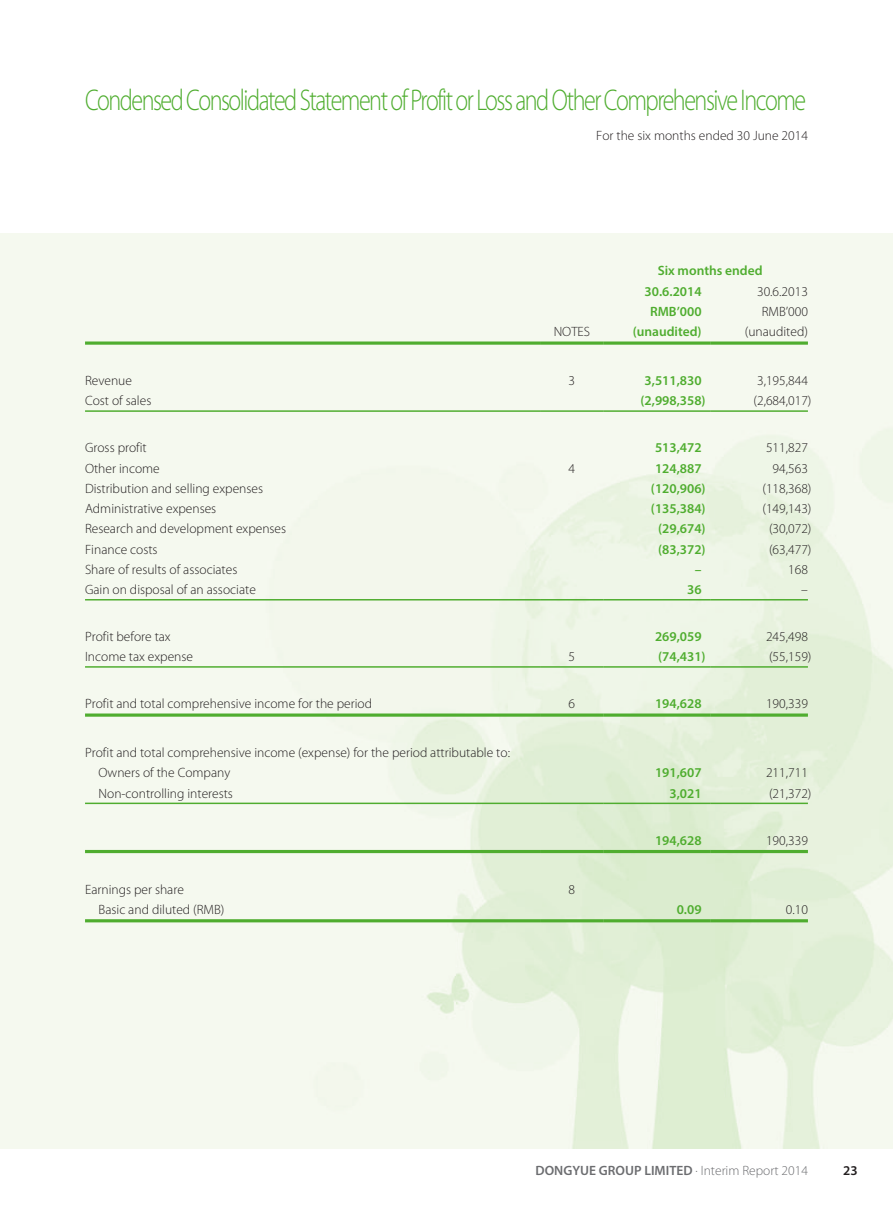
<style>
.page{position:relative;width:893px;height:1212px;background:#fff}
.page>*{position:absolute;margin:0;border:0;box-sizing:border-box;transform-origin:0 0}
.t1{font:300 30px "Myriad Pro";letter-spacing:-.06em;color:#4fad2f;scale:.8 1}
.t2{font:300 13.5px/20.2px "Myriad Pro";color:#231f20}
.t3{font:600 13.5px/20.2px "Myriad Pro";color:#4fad2f}
.t4{font:600 13.5px "Myriad Pro";color:#6c6d70}
.t5{font:600 13.5px "Myriad Pro";color:#231f20}
.s1{font-weight:300}
</style>
<div class="page">
<svg style="left:85px;top:341px;width:455px;height:4px;background:#70bc55"></svg>
<svg style="left:540px;top:341px;width:64px;height:4px"></svg>
<svg style="left:604px;top:341px;width:106px;height:4px"></svg>
<svg style="left:710px;top:341px;width:98px;height:4px"></svg>
<hr style="left:85px;top:410px;width:455px;height:2px;background:#4fad2f">
<hr style="left:540px;top:410px;width:64px;height:2px;background:#4fad2f">
<hr style="left:604px;top:410px;width:106px;height:2px;background:#4fad2f">
<hr style="left:710px;top:410px;width:98px;height:2px;background:#4fad2f">
<hr style="left:85px;top:599px;width:455px;height:1px;background:#4fad2f">
<hr style="left:540px;top:599px;width:64px;height:1px;background:#4fad2f">
<hr style="left:604px;top:599px;width:106px;height:1px;background:#4fad2f">
<hr style="left:710px;top:599px;width:98px;height:1px;background:#4fad2f">
<hr style="left:85px;top:666px;width:455px;height:2px;background:#4fad2f">
<hr style="left:540px;top:666px;width:64px;height:2px;background:#4fad2f">
<hr style="left:604px;top:666px;width:106px;height:2px;background:#4fad2f">
<hr style="left:710px;top:666px;width:98px;height:2px;background:#4fad2f">
<svg style="left:85px;top:713px;width:455px;height:4px;background:#6fbb54"></svg>
<svg style="left:540px;top:713px;width:64px;height:4px"></svg>
<svg style="left:604px;top:713px;width:106px;height:4px"></svg>
<svg style="left:710px;top:713px;width:98px;height:4px"></svg>
<hr style="left:85px;top:802px;width:455px;height:2px;background:#4fad2f">
<hr style="left:540px;top:802px;width:64px;height:2px;background:#4fad2f">
<hr style="left:604px;top:802px;width:106px;height:2px;background:#4fad2f">
<hr style="left:710px;top:802px;width:98px;height:2px;background:#4fad2f">
<hr style="left:85px;top:850px;width:455px;height:3px;background:#4fad2f">
<hr style="left:540px;top:850px;width:64px;height:3px;background:#4fad2f">
<hr style="left:604px;top:850px;width:106px;height:3px;background:#4fad2f">
<hr style="left:710px;top:850px;width:98px;height:3px;background:#4fad2f">
<hr style="left:85px;top:919px;width:455px;height:3px;background:#4fad2f">
<hr style="left:540px;top:919px;width:64px;height:3px;background:#4fad2f">
<hr style="left:604px;top:919px;width:106px;height:3px;background:#4fad2f">
<hr style="left:710px;top:919px;width:98px;height:3px;background:#4fad2f">
<h1 class="t1" style="left:85px;top:84px;width:903px">Condensed Consolidated Statement of Profit or Loss and Other Comprehensive Income</h1>
<p class="t2" style="left:596px;top:126px;width:213px">For the six months ended 30 June 2014</p>
<p class="t3" style="left:645px;top:260px;width:119px;text-indent:13px">Six months ended<br>30.6.2014</p>
<p class="t2" style="left:757px;top:281px;width:52px">30.6.2013</p>
<p class="t3" style="left:650px;top:301px;width:53px">RMB’000</p>
<p class="t2" style="left:762px;top:301px;width:48px">RMB’000</p>
<p class="t2" style="left:554px;top:322px;width:38px">NOTES</p>
<p class="t3" style="left:633px;top:321px;width:70px">(unaudited)</p>
<p class="t2" style="left:745px;top:322px;width:65px">(unaudited)</p>
<p class="t2" style="left:85px;top:371px;width:48px">Revenue</p>
<p class="t2" style="left:569px;top:371px;width:8px">3</p>
<p class="t3" style="left:645px;top:370px;width:59px">3,511,830</p>
<p class="t2" style="left:757px;top:371px;width:52px">3,195,844</p>
<p class="t2" style="left:85px;top:391px;width:68px">Cost of sales</p>
<p class="t3" style="left:640px;top:390px;width:67px">(2,998,358)</p>
<p class="t2" style="left:753px;top:391px;width:59px">(2,684,017)</p>
<p class="t2" style="left:85px;top:438px;width:63px">Gross profit</p>
<p class="t3" style="left:655px;top:437px;width:48px">513,472</p>
<p class="t2" style="left:766px;top:438px;width:43px">511,827</p>
<p class="t2" style="left:85px;top:458px;width:76px">Other income</p>
<p class="t2" style="left:569px;top:458px;width:8px">4</p>
<p class="t3" style="left:655px;top:458px;width:48px">124,887</p>
<p class="t2" style="left:773px;top:458px;width:37px">94,563</p>
<p class="t2" style="left:85px;top:478px;width:180px">Distribution and selling expenses</p>
<p class="t3" style="left:651px;top:478px;width:56px">(120,906)</p>
<p class="t2" style="left:762px;top:478px;width:51px">(118,368)</p>
<p class="t2" style="left:85px;top:499px;width:133px">Administrative expenses</p>
<p class="t3" style="left:651px;top:498px;width:56px">(135,384)</p>
<p class="t2" style="left:762px;top:499px;width:51px">(149,143)</p>
<p class="t2" style="left:85px;top:519px;width:203px">Research and development expenses</p>
<p class="t3" style="left:658px;top:518px;width:49px">(29,674)</p>
<p class="t2" style="left:769px;top:519px;width:44px">(30,072)</p>
<p class="t2" style="left:85px;top:539px;width:74px">Finance costs</p>
<p class="t3" style="left:658px;top:539px;width:49px">(83,372)</p>
<p class="t2" style="left:769px;top:539px;width:44px">(63,477)</p>
<p class="t2" style="left:85px;top:559px;width:154px">Share of results of associates</p>
<p class="t3" style="left:695px;top:559px;width:8px">–</p>
<p class="t2" style="left:788px;top:559px;width:21px">168</p>
<p class="t2" style="left:85px;top:580px;width:172px">Gain on disposal of an associate</p>
<p class="t3" style="left:687px;top:579px;width:16px">36</p>
<p class="t2" style="left:801px;top:580px;width:8px">–</p>
<p class="t2" style="left:85px;top:627px;width:87px">Profit before tax</p>
<p class="t3" style="left:655px;top:626px;width:48px">269,059</p>
<p class="t2" style="left:766px;top:627px;width:43px">245,498</p>
<p class="t2" style="left:85px;top:647px;width:110px">Income tax expense</p>
<p class="t2" style="left:569px;top:647px;width:8px">5</p>
<p class="t3" style="left:658px;top:646px;width:49px">(74,431)</p>
<p class="t2" style="left:769px;top:647px;width:44px">(55,159)</p>
<p class="t2" style="left:85px;top:694px;width:289px">Profit and total comprehensive income for the period</p>
<p class="t2" style="left:569px;top:694px;width:8px">6</p>
<p class="t3" style="left:655px;top:693px;width:48px">194,628</p>
<p class="t2" style="left:766px;top:694px;width:43px">190,339</p>
<p class="t2" style="left:99px;top:743px;width:413px;text-indent:-14px">Profit and total comprehensive income (expense) for the period attributable to:<br>Owners of the Company</p>
<p class="t3" style="left:655px;top:762px;width:48px">191,607</p>
<p class="t2" style="left:766px;top:763px;width:43px">211,711</p>
<p class="t2" style="left:99px;top:783px;width:136px">Non-controlling interests</p>
<p class="t3" style="left:669px;top:783px;width:34px">3,021</p>
<p class="t2" style="left:769px;top:783px;width:44px">(21,372)</p>
<p class="t3" style="left:655px;top:829px;width:48px">194,628</p>
<p class="t2" style="left:766px;top:830px;width:43px">190,339</p>
<p class="t2" style="left:85px;top:879px;width:100px">Earnings per share</p>
<p class="t2" style="left:569px;top:879px;width:8px">8</p>
<p class="t2" style="left:99px;top:899px;width:127px">Basic and diluted (RMB)</p>
<p class="t3" style="left:677px;top:899px;width:26px">0.09</p>
<p class="t2" style="left:786px;top:899px;width:24px">0.10</p>
<p class="t4" style="left:535px;top:1162px;width:274px">DONGYUE GROUP LIMITED <span class="s1">· Interim Report 2014</span></p>
<p class="t5" style="left:843px;top:1162px;width:16px">23</p>
</div>
